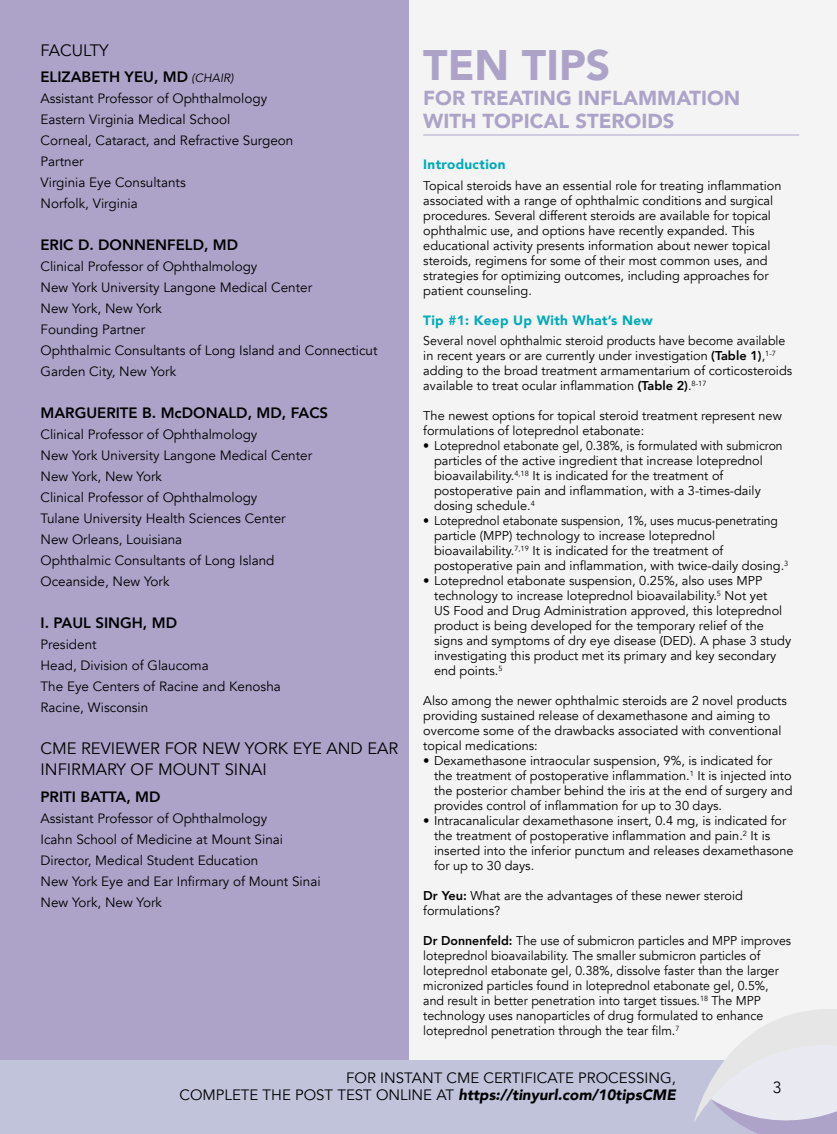
<style>
.page{position:relative;width:837px;height:1134px;background:#fff}
.page>*{position:absolute;margin:0;border:0;box-sizing:border-box;transform-origin:0 0}
.t1{font:900 42.6px "Avenir";color:#ada3c9}
.t2{font:900 20.25px/23.4px "Avenir";color:#ada3c9}
.t3{font:16.5px/21px "Avenir";color:#000}
.t4{font:300 16.2px "Avenir";color:#000}
.t5{font:800 15px "Avenir";color:#000}
.t6{font:15px/16.5px "Avenir";color:#000;text-align:right}
.t7{font:13.5px/21px "Avenir";color:#000}
.t8{font:900 13.5px "Avenir";letter-spacing:.025em;color:#00abba}
.t9{font:12.75px/15px "Avenir";color:#000}
.t10{font:12.75px/15px "Avenir";color:#000;scale:.95 1}
.s1{font-weight:400;font-style:italic;font-size:12px}
.s2{font-weight:800}
.s3{font-weight:900;font-style:italic}
</style>
<div class="page">
<div style="left:0;top:1059px;width:837px;height:75px;background:#c1c3db"></div>
<div style="left:0;top:0;width:837px;height:1059px;background:#f4f4f4"></div>
<svg style="left:694px;top:1009px;width:143px;height:125px"></svg>
<div style="left:0;top:0;width:408px;height:1059px;background:#ada3c9"></div>
<hr style="left:423px;top:135px;width:376px;height:1px;background:#ada3c9">
<p class="t3" style="left:40px;top:40px;width:70px">FACULTY</p>
<p class="t5" style="left:40px;top:65px;width:194px">ELIZABETH YEU, MD <span class="s1">(CHAIR)</span></p>
<p class="t7" style="left:40px;top:88px;width:255px">Assistant Professor of Ophthalmology<br>Eastern Virginia Medical School<br>Corneal, Cataract, and Refractive Surgeon<br>Partner<br>Virginia Eye Consultants<br>Norfolk, Virginia</p>
<p class="t5" style="left:40px;top:233px;width:199px">ERIC D. DONNENFELD, MD</p>
<p class="t7" style="left:40px;top:256px;width:339px">Clinical Professor of Ophthalmology<br>New York University Langone Medical Center<br>New York, New York<br>Founding Partner<br>Ophthalmic Consultants of Long Island and Connecticut<br>Garden City, New York</p>
<p class="t5" style="left:40px;top:401px;width:289px">MARGUERITE B. McDONALD, MD, FACS</p>
<p class="t7" style="left:40px;top:424px;width:273px">Clinical Professor of Ophthalmology<br>New York University Langone Medical Center<br>New York, New York<br>Clinical Professor of Ophthalmology<br>Tulane University Health Sciences Center<br>New Orleans, Louisiana<br>Ophthalmic Consultants of Long Island<br>Oceanside, New York</p>
<p class="t5" style="left:40px;top:611px;width:138px">I. PAUL SINGH, MD</p>
<p class="t7" style="left:40px;top:634px;width:242px">President<br>Head, Division of Glaucoma<br>The Eye Centers of Racine and Kenosha<br>Racine, Wisconsin</p>
<p class="t3" style="left:40px;top:738px;width:359px">CME REVIEWER FOR NEW YORK EYE AND EAR<br>INFIRMARY OF MOUNT SINAI</p>
<p class="t5" style="left:40px;top:785px;width:121px">PRITI BATTA, MD</p>
<p class="t7" style="left:40px;top:808px;width:282px">Assistant Professor of Ophthalmology<br>Icahn School of Medicine at Mount Sinai Director, Medical Student Education<br>New York Eye and Ear Infirmary of Mount Sinai New York, New York</p>
<h1 class="t1" style="left:423px;top:29px;width:188px">TEN TIPS</h1>
<h2 class="t2" style="left:423px;top:86px;width:319px">FOR TREATING INFLAMMATION<br>WITH TOPICAL STEROIDS</h2>
<p class="t8" style="left:423px;top:153px;width:84px">Introduction</p>
<p class="t9" style="left:423px;top:178px;width:360px">Topical steroids have an essential role for treating inflammation associated with a range of ophthalmic conditions and surgical procedures. Several different steroids are available for topical ophthalmic use, and options have recently expanded. This educational activity presents information about newer topical steroids, regimens for some of their most common uses, and strategies for optimizing outcomes, including approaches for patient counseling.</p>
<p class="t8" style="left:423px;top:308px;width:231px">Tip #1: Keep Up With What’s New</p>
<p class="t9" style="left:423px;top:333px;width:370px">Several novel ophthalmic steroid products have become available in recent years or are currently under investigation <span class="s2">(Table 1)</span>,<sup>1-7 </sup>adding to the broad treatment armamentarium of corticosteroids available to treat ocular inflammation <span class="s2">(Table 2)</span>.<sup>8-17</sup></p>
<p class="t9" style="left:423px;top:408px;width:360px">The newest options for topical steroid treatment represent new formulations of loteprednol etabonate:</p>
<p class="t10" style="left:434px;top:438px;width:368px;text-indent:-11px">• Loteprednol etabonate gel, 0.38%, is formulated with submicron particles of the active ingredient that increase loteprednol bioavailability.<sup>4,18</sup> It is indicated for the treatment of postoperative pain and inflammation, with a 3-times-daily dosing schedule.<sup>4</sup></p>
<p class="t10" style="left:434px;top:513px;width:374px;text-indent:-11px">• Loteprednol etabonate suspension, 1%, uses mucus-penetrating particle (MPP) technology to increase loteprednol bioavailability.<sup>7,19</sup> It is indicated for the treatment of postoperative pain and inflammation, with twice-daily dosing.<sup>3</sup></p>
<p class="t9" style="left:434px;top:573px;width:359px;text-indent:-11px">• Loteprednol etabonate suspension, 0.25%, also uses MPP technology to increase loteprednol bioavailability.<sup>5</sup> Not yet<br>US Food and Drug Administration approved, this loteprednol product is being developed for the temporary relief of the signs and symptoms of dry eye disease (DED). A phase 3 study investigating this product met its primary and key secondary end points.<sup>5</sup></p>
<p class="t9" style="left:423px;top:693px;width:365px">Also among the newer ophthalmic steroids are 2 novel products providing sustained release of dexamethasone and aiming to overcome some of the drawbacks associated with conventional topical medications:</p>
<p class="t9" style="left:434px;top:753px;width:360px;text-indent:-11px">• Dexamethasone intraocular suspension, 9%, is indicated for the treatment of postoperative inflammation.<sup>1</sup> It is injected into the posterior chamber behind the iris at the end of surgery and provides control of inflammation for up to 30 days.</p>
<p class="t9" style="left:434px;top:813px;width:361px;text-indent:-11px">• Intracanalicular dexamethasone insert, 0.4 mg, is indicated for the treatment of postoperative inflammation and pain.<sup>2</sup> It is inserted into the inferior punctum and releases dexamethasone for up to 30 days.</p>
<p class="t9" style="left:423px;top:888px;width:321px"><span class="s2">Dr Yeu:</span> What are the advantages of these newer steroid formulations?</p>
<p class="t9" style="left:423px;top:933px;width:369px"><span class="s2">Dr Donnenfeld:</span> The use of submicron particles and MPP improves loteprednol bioavailability. The smaller submicron particles of loteprednol etabonate gel, 0.38%, dissolve faster than the larger micronized particles found in loteprednol etabonate gel, 0.5%, and result in better penetration into target tissues.<sup>18</sup> The MPP technology uses nanoparticles of drug formulated to enhance loteprednol penetration through the tear film.<sup>7</sup></p>
<p class="t6" style="left:180px;top:1070px;width:498px">FOR INSTANT CME CERTIFICATE PROCESSING,<br>COMPLETE THE POST TEST ONLINE AT <span class="s3">https://tinyurl.com/10tipsCME</span></p>
<p class="t4" style="left:773px;top:1078px;width:10px">3</p>
</div>
